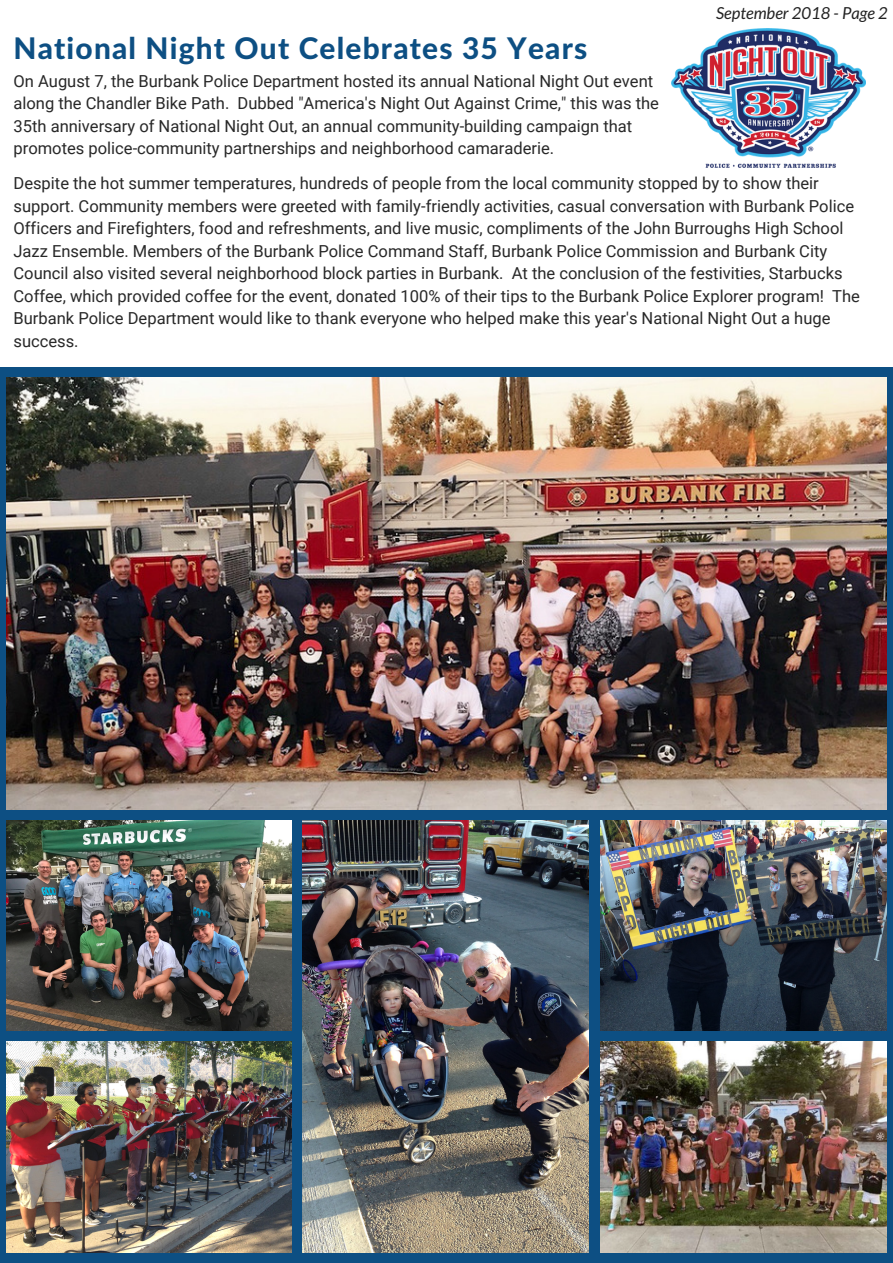
<style>
.page{position:relative;width:893px;height:1263px;background:#fff}
.page>*{position:absolute;margin:0;border:0;box-sizing:border-box;transform-origin:0 0}
.t1{font:800 29.85px "Lato Latin";letter-spacing:.04em;color:#0d4f83}
.t2{font:16.5px/22.5px "Roboto";color:#282828}
.t3{font:italic 16.5px "Lato";color:#222}
</style>
<div class="page">
<img style="left:671px;top:28px;width:195px;height:140px">
<div style="left:0;top:367px;width:893px;height:896px;background:#0d4f83"></div>
<img style="left:7px;top:377px;width:879px;height:433px">
<img style="left:7px;top:821px;width:285px;height:209px">
<img style="left:7px;top:1041px;width:285px;height:211px">
<img style="left:303px;top:821px;width:286px;height:431px">
<img style="left:600px;top:821px;width:286px;height:209px">
<img style="left:600px;top:1041px;width:286px;height:211px">
<p class="t3" style="left:716px;top:3px;width:173px">September 2018 - Page 2</p>
<h1 class="t1" style="left:14px;top:29px;width:575px">National Night Out Celebrates 35 Years</h1>
<p class="t2" style="left:14px;top:70px;width:647px">On August 7, the Burbank Police Department hosted its annual National Night Out event along the Chandler Bike Path. Dubbed "America's Night Out Against Crime," this was the 35th anniversary of National Night Out, an annual community-building campaign that promotes police-community partnerships and neighborhood camaraderie.</p>
<p class="t2" style="left:14px;top:172px;width:848px">Despite the hot summer temperatures, hundreds of people from the local community stopped by to show their support. Community members were greeted with family-friendly activities, casual conversation with Burbank Police Officers and Firefighters, food and refreshments, and live music, compliments of the John Burroughs High School Jazz Ensemble. Members of the Burbank Police Command Staff, Burbank Police Commission and Burbank City Council also visited several neighborhood block parties in Burbank. At the conclusion of the festivities, Starbucks Coffee, which provided coffee for the event, donated 100% of their tips to the Burbank Police Explorer program! The Burbank Police Department would like to thank everyone who helped make this year's National Night Out a huge success.</p>
</div>
